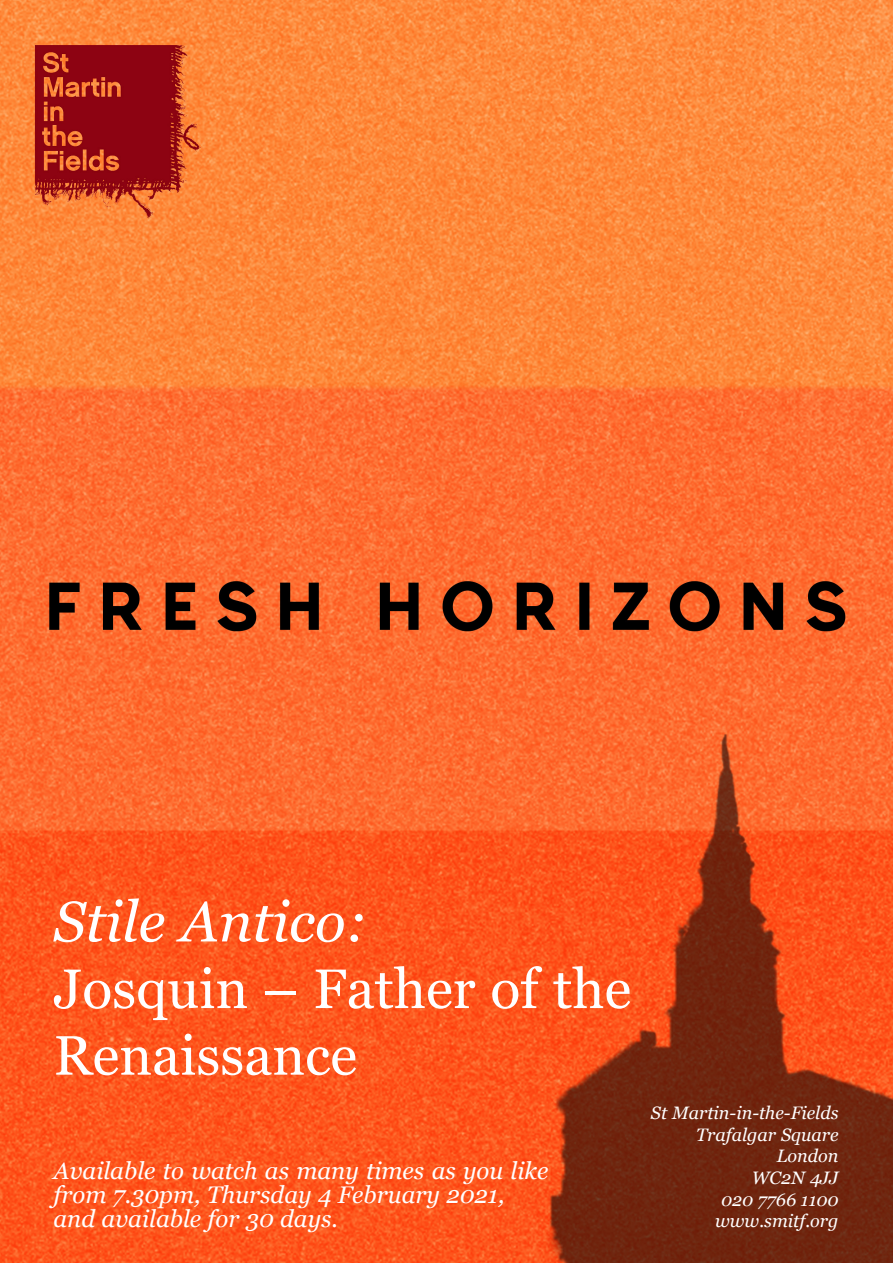
<style>
.page{position:relative;width:893px;height:1263px;background:#fff}
.page>*{position:absolute;margin:0;border:0;box-sizing:border-box;transform-origin:0 0}
.t1{font:italic 57px "Georgia";color:#fff}
.t2{font:55.5px/66.6px "Georgia";color:#fff}
.t3{font:italic 24px/24px "Georgia";color:#fff}
.t4{font:italic 18px "Georgia";color:#fff}
</style>
<div class="page">
<img style="left:0;top:0;width:893px;height:1263px">
<p class="t1" style="left:54px;top:886px;width:315px">Stile Antico:</p>
<p class="t2" style="left:54px;top:957px;width:579px">Josquin – Father of the<br>Renaissance</p>
<p class="t3" style="left:54px;top:1159px;width:496px">Available to watch as many times as you like from 7.30pm, Thursday 4 February 2021,</p>
<p class="t3" style="left:54px;top:1207px;width:286px">and available for 30 days.</p>
<p class="t4" style="left:651px;top:1102px;width:189px">St Martin-in-the-Fields</p>
<p class="t4" style="left:696px;top:1123px;width:144px">Trafalgar Square</p>
<p class="t4" style="left:777px;top:1145px;width:63px">London</p>
<p class="t4" style="left:752px;top:1166px;width:88px">WC2N 4JJ</p>
<p class="t4" style="left:721px;top:1188px;width:119px">020 7766 1100</p>
<p class="t4" style="left:715px;top:1210px;width:125px">www.smitf.org</p>
</div>
